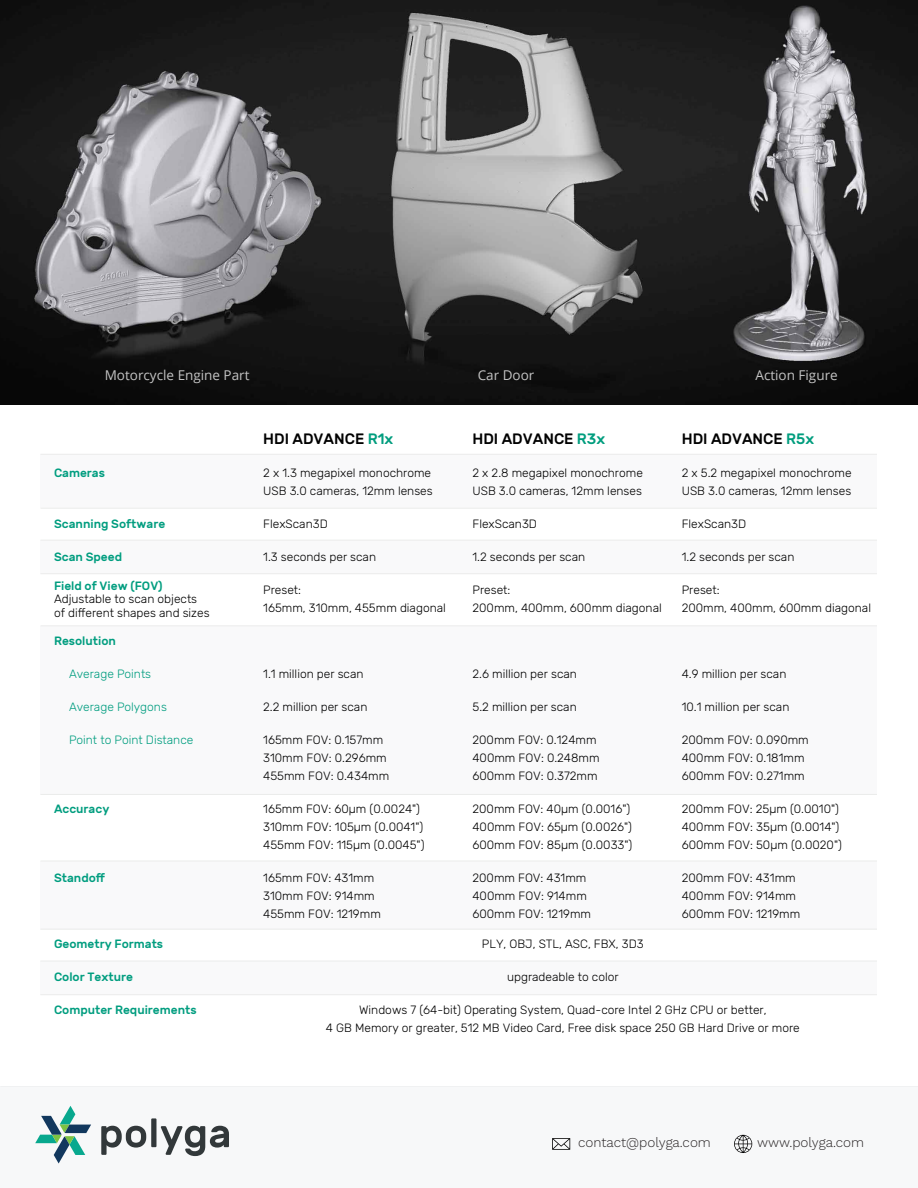
<style>
.page{position:relative;width:918px;height:1188px;background:#fff}
.page>*{position:absolute;margin:0;border:0;box-sizing:border-box;transform-origin:0 0}
.t1{font:500 15px "Rubik";color:#010101}
.t2{font:13.5px "Open Sans";color:#c4c4c4}
.t3{font:300 13.5px "Work Sans";color:#231f20}
.t4{font:300 12px/18px "Rubik";color:#010101}
.t5{font:500 12px "Rubik";color:#009d7f}
.t6{font:300 12px "Rubik";color:#009d7f}
.s1{color:#009d7e}
</style>
<div class="page">
<img style="left:0;top:0;width:918px;height:404px">
<div style="left:40px;top:961px;width:838px;height:34px;background:#f9f9fa"></div>
<div style="left:40px;top:454px;width:837px;height:54px;background:#f9f9fa"></div>
<div style="left:40px;top:540px;width:837px;height:34px;background:#f9f9fa"></div>
<div style="left:40px;top:626px;width:837px;height:168px;background:#f9f9fa"></div>
<div style="left:40px;top:861px;width:838px;height:68px;background:#f9f9fa"></div>
<hr style="left:41px;top:454px;width:836px;height:1px;background:#ebeceb">
<hr style="left:41px;top:508px;width:836px;height:1px;background:#ebeceb">
<hr style="left:41px;top:540px;width:836px;height:1px;background:#ebeceb">
<hr style="left:41px;top:573px;width:836px;height:1px;background:#ebeceb">
<hr style="left:40px;top:626px;width:837px;height:1px;background:#ebeceb">
<hr style="left:40px;top:794px;width:837px;height:1px;background:#ebeceb">
<hr style="left:40px;top:861px;width:837px;height:1px;background:#ebeceb">
<hr style="left:40px;top:929px;width:837px;height:1px;background:#ebeceb">
<hr style="left:40px;top:961px;width:837px;height:1px;background:#ebeceb">
<hr style="left:40px;top:994px;width:837px;height:1px;background:#ebeceb">
<div style="left:0;top:1087px;width:918px;height:101px;background:#f7f8f9"></div>
<svg style="left:734px;top:1135px;width:18px;height:18px"></svg>
<svg style="left:552px;top:1138px;width:18px;height:12px"></svg>
<svg style="left:35px;top:1106px;width:56px;height:58px"></svg>
<svg style="left:101px;top:1118px;width:128px;height:38px"></svg>
<p class="t2" style="left:105px;top:365px;width:146px">Motorcycle Engine Part</p>
<p class="t2" style="left:478px;top:365px;width:58px">Car Door</p>
<p class="t2" style="left:756px;top:365px;width:84px">Action Figure</p>
<p class="t5" style="left:54px;top:466px;width:53px">Cameras</p>
<p class="t5" style="left:54px;top:517px;width:113px">Scanning Software</p>
<p class="t5" style="left:54px;top:550px;width:70px">Scan Speed</p>
<p class="t5" style="left:54px;top:579px;width:110px">Field of View (FOV)</p>
<p class="t4" style="left:54px;top:593px;width:157px;line-height:13.5px">Adjustable to scan objects of different shapes and sizes</p>
<p class="t5" style="left:54px;top:634px;width:63px">Resolution</p>
<p class="t6" style="left:69px;top:667px;width:84px">Average Points</p>
<p class="t6" style="left:69px;top:700px;width:99px">Average Polygons</p>
<p class="t6" style="left:69px;top:733px;width:126px">Point to Point Distance</p>
<p class="t5" style="left:54px;top:802px;width:57px">Accuracy</p>
<p class="t5" style="left:54px;top:871px;width:53px">Standoff</p>
<p class="t5" style="left:54px;top:937px;width:111px">Geometry Formats</p>
<p class="t5" style="left:54px;top:970px;width:80px">Color Texture</p>
<p class="t5" style="left:54px;top:1003px;width:144px">Computer Requirements</p>
<p class="t1" style="left:263px;top:431px;width:132px">HDI ADVANCE <span class="s1">R1x</span></p>
<p class="t4" style="left:263px;top:464px;width:171px">2 x 1.3 megapixel monochrome<br>USB 3.0 cameras, 12mm lenses</p>
<p class="t4" style="left:263px;top:515px;width:66px">FlexScan3D</p>
<p class="t4" style="left:263px;top:548px;width:114px">1.3 seconds per scan</p>
<p class="t4" style="left:263px;top:581px;width:184px">Preset:<br>165mm, 310mm, 455mm diagonal</p>
<p class="t4" style="left:263px;top:665px;width:102px">1.1 million per scan</p>
<p class="t4" style="left:263px;top:698px;width:106px">2.2 million per scan</p>
<p class="t4" style="left:263px;top:731px;width:127px">165mm FOV: 0.157mm<br>310mm FOV: 0.296mm<br>455mm FOV: 0.434mm</p>
<p class="t4" style="left:263px;top:800px;width:163px">165mm FOV: 60µm (0.0024")<br>310mm FOV: 105µm (0.0041")<br>455mm FOV: 115µm (0.0045")</p>
<p class="t4" style="left:263px;top:869px;width:119px">165mm FOV: 431mm<br>310mm FOV: 914mm<br>455mm FOV: 1219mm</p>
<p class="t1" style="left:472px;top:431px;width:134px">HDI ADVANCE <span class="s1">R3x</span></p>
<p class="t4" style="left:472px;top:464px;width:172px">2 x 2.8 megapixel monochrome<br>USB 3.0 cameras, 12mm lenses</p>
<p class="t4" style="left:472px;top:515px;width:66px">FlexScan3D</p>
<p class="t4" style="left:472px;top:548px;width:114px">1.2 seconds per scan</p>
<p class="t4" style="left:472px;top:581px;width:191px">Preset:<br>200mm, 400mm, 600mm diagonal</p>
<p class="t1" style="left:682px;top:431px;width:134px">HDI ADVANCE <span class="s1">R5x</span></p>
<p class="t4" style="left:682px;top:464px;width:171px">2 x 5.2 megapixel monochrome<br>USB 3.0 cameras, 12mm lenses</p>
<p class="t4" style="left:682px;top:515px;width:66px">FlexScan3D</p>
<p class="t4" style="left:682px;top:548px;width:114px">1.2 seconds per scan</p>
<p class="t4" style="left:682px;top:581px;width:191px">Preset:<br>200mm, 400mm, 600mm diagonal</p>
<p class="t4" style="left:472px;top:665px;width:106px">2.6 million per scan</p>
<p class="t4" style="left:472px;top:698px;width:106px">5.2 million per scan</p>
<p class="t4" style="left:472px;top:731px;width:129px">200mm FOV: 0.124mm<br>400mm FOV: 0.248mm<br>600mm FOV: 0.372mm</p>
<p class="t4" style="left:472px;top:800px;width:161px">200mm FOV: 40µm (0.0016")<br>400mm FOV: 65µm (0.0026")<br>600mm FOV: 85µm (0.0033")</p>
<p class="t4" style="left:472px;top:869px;width:120px">200mm FOV: 431mm<br>400mm FOV: 914mm<br>600mm FOV: 1219mm</p>
<p class="t4" style="left:682px;top:665px;width:106px">4.9 million per scan</p>
<p class="t4" style="left:682px;top:698px;width:109px">10.1 million per scan</p>
<p class="t4" style="left:682px;top:731px;width:129px">200mm FOV: 0.090mm<br>400mm FOV: 0.181mm<br>600mm FOV: 0.271mm</p>
<p class="t4" style="left:682px;top:800px;width:162px">200mm FOV: 25µm (0.0010")<br>400mm FOV: 35µm (0.0014")<br>600mm FOV: 50µm (0.0020")</p>
<p class="t4" style="left:682px;top:869px;width:120px">200mm FOV: 431mm<br>400mm FOV: 914mm<br>600mm FOV: 1219mm</p>
<p class="t4" style="left:482px;top:935px;width:163px">PLY, OBJ, STL, ASC, FBX, 3D3</p>
<p class="t4" style="left:507px;top:968px;width:113px">upgradeable to color</p>
<p class="t4" style="left:326px;top:1001px;width:475px;text-align:center">Windows 7 (64-bit) Operating System, Quad-core Intel 2 GHz CPU or better,<br>4 GB Memory or greater, 512 MB Video Card, Free disk space 250 GB Hard Drive or more</p>
<p class="t3" style="left:578px;top:1135px;width:134px">contact@polyga.com</p>
<p class="t3" style="left:757px;top:1135px;width:108px">www.polyga.com</p>
</div>
